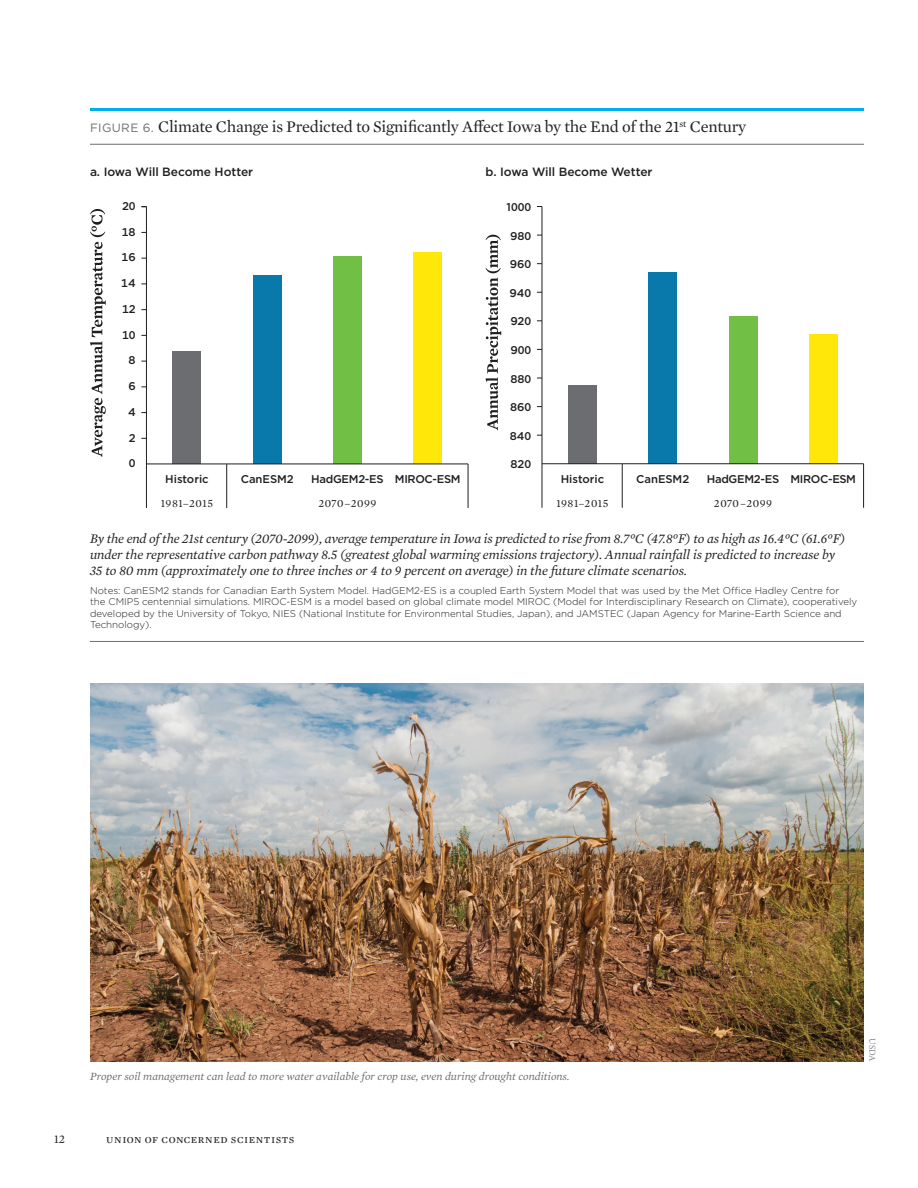
<style>
.page{position:relative;width:918px;height:1188px;background:#fff}
.page>*{position:absolute;margin:0;border:0;box-sizing:border-box;transform-origin:0 0}
.t1{font:16.5px "Mercury Text G1";letter-spacing:-.015em;color:#231f20}
.t2{font:italic 13.5px/15.8px "Mercury Text G1";letter-spacing:-.005em;color:#231f20}
.t3{font:500 12px "Gotham";letter-spacing:-.005em;color:#231f20}
.t4{font:12px "Mercury Text G1";letter-spacing:.045em;color:#231f20}
.t5{font:italic 11.25px "Mercury Text G1";color:#6c6d70}
.t6{font:500 11.25px "Gotham";color:#211e1e}
.t7{font:11.25px "Mercury Text G1";letter-spacing:.05em;color:#211e1e}
.t8{font:500 11.25px "Gotham";letter-spacing:-.025em;color:#211e1e}
.t9{font:500 11.25px "Gotham";letter-spacing:-.03em;color:#211e1e}
.t10{font:300 9.75px/11.2px "Gotham";color:#231f20}
.t11{font:9px "Minion Pro";color:#808285}
.s1{font-family:"Gotham";font-size:12px;color:#6c6d70}
</style>
<div class="page">
<hr style="left:90px;top:641px;width:774px;height:1px;background:#6c6d70">
<hr style="left:90px;top:108px;width:774px;height:3px;background:#00aeef">
<hr style="left:90px;top:144px;width:774px;height:1px;background:#6c6d70">
<div style="left:172px;top:351px;width:29px;height:113px;background:#6c6d70"></div>
<div style="left:253px;top:275px;width:29px;height:189px;background:#0879aa"></div>
<div style="left:333px;top:256px;width:29px;height:208px;background:#71bf44"></div>
<div style="left:414px;top:252px;width:28px;height:212px;background:#ffe709"></div>
<hr style="left:146px;top:464px;width:322px;height:1px;background:#211e1e">
<hr style="left:146px;top:207px;width:1px;height:257px;background:#211e1e">
<svg style="left:90px;top:209px;width:16px;height:248px"></svg>
<hr style="left:146px;top:463px;width:1px;height:45px;background:#211e1e">
<hr style="left:226px;top:464px;width:1px;height:44px;background:#211e1e">
<hr style="left:468px;top:464px;width:1px;height:44px;background:#211e1e">
<svg style="left:486px;top:235px;width:15px;height:195px"></svg>
<div style="left:568px;top:386px;width:29px;height:78px;background:#6c6d70"></div>
<div style="left:648px;top:272px;width:29px;height:192px;background:#0879aa"></div>
<div style="left:729px;top:316px;width:29px;height:148px;background:#71bf44"></div>
<div style="left:809px;top:335px;width:29px;height:129px;background:#ffe709"></div>
<hr style="left:542px;top:463px;width:322px;height:1px;background:#211e1e">
<hr style="left:542px;top:207px;width:1px;height:257px;background:#211e1e">
<hr style="left:542px;top:464px;width:1px;height:44px;background:#211e1e">
<hr style="left:622px;top:464px;width:1px;height:44px;background:#211e1e">
<hr style="left:863px;top:464px;width:1px;height:44px;background:#211e1e">
<img style="left:90px;top:683px;width:774px;height:379px">
<h1 class="t1" style="left:90px;top:115px;width:658px"><span class="s1">FIGURE 6.</span> Climate Change is Predicted to Significantly Affect Iowa by the End of the 21<sup>st</sup> Century</h1>
<p class="t3" style="left:90px;top:164px;width:165px">a. Iowa Will Become Hotter</p>
<p class="t3" style="left:486px;top:164px;width:168px">b. Iowa Will Become Wetter</p>
<p class="t6" style="left:122px;top:199px;width:15px">20</p>
<p class="t6" style="left:122px;top:224px;width:15px">18</p>
<p class="t6" style="left:122px;top:250px;width:16px">16</p>
<p class="t6" style="left:121px;top:276px;width:16px">14</p>
<p class="t6" style="left:122px;top:301px;width:15px">12</p>
<p class="t6" style="left:122px;top:327px;width:15px">10</p>
<p class="t6" style="left:129px;top:353px;width:9px">8</p>
<p class="t6" style="left:128px;top:379px;width:9px">6</p>
<p class="t6" style="left:128px;top:404px;width:9px">4</p>
<p class="t6" style="left:129px;top:430px;width:8px">2</p>
<p class="t6" style="left:129px;top:456px;width:8px">0</p>
<p class="t6" style="left:165px;top:472px;width:45px">Historic</p>
<p class="t7" style="left:161px;top:496px;width:54px">1981–2015</p>
<p class="t6" style="left:241px;top:472px;width:54px">CanESM2</p>
<p class="t8" style="left:311px;top:472px;width:74px">HadGEM2-ES</p>
<p class="t7" style="left:318px;top:496px;width:60px">2070–2099</p>
<p class="t9" style="left:395px;top:472px;width:67px">MIROC-ESM</p>
<p class="t6" style="left:507px;top:200px;width:26px">1000</p>
<p class="t6" style="left:510px;top:228px;width:23px">980</p>
<p class="t6" style="left:510px;top:257px;width:23px">960</p>
<p class="t6" style="left:509px;top:285px;width:23px">940</p>
<p class="t6" style="left:510px;top:314px;width:22px">920</p>
<p class="t6" style="left:510px;top:343px;width:22px">900</p>
<p class="t6" style="left:510px;top:371px;width:22px">880</p>
<p class="t6" style="left:510px;top:400px;width:23px">860</p>
<p class="t6" style="left:510px;top:428px;width:23px">840</p>
<p class="t6" style="left:511px;top:457px;width:22px">820</p>
<p class="t6" style="left:561px;top:472px;width:45px">Historic</p>
<p class="t7" style="left:556px;top:495px;width:54px">1981–2015</p>
<p class="t6" style="left:636px;top:472px;width:54px">CanESM2</p>
<p class="t8" style="left:707px;top:472px;width:74px">HadGEM2-ES</p>
<p class="t7" style="left:714px;top:495px;width:60px">2070–2099</p>
<p class="t9" style="left:790px;top:472px;width:67px">MIROC-ESM</p>
<p class="t2" style="left:90px;top:530px;width:757px">By the end of the 21st century (2070-2099), average temperature in Iowa is predicted to rise from 8.7ºC (47.8ºF) to as high as 16.4ºC (61.6ºF) under the representative carbon pathway 8.5 (greatest global warming emissions trajectory). Annual rainfall is predicted to increase by<br>35 to 80 mm (approximately one to three inches or 4 to 9 percent on average) in the future climate scenarios.</p>
<p class="t10" style="left:90px;top:585px;width:769px">Notes: CanESM2 stands for Canadian Earth System Model. HadGEM2-ES is a coupled Earth System Model that was used by the Met Office Hadley Centre for the CMIP5 centennial simulations. MIROC-ESM is a model based on global climate model MIROC (Model for Interdisciplinary Research on Climate), cooperatively developed by the University of Tokyo, NIES (National Institute for Environmental Studies, Japan), and JAMSTEC (Japan Agency for Marine-Earth Science and Technology).</p>
<p class="t5" style="left:90px;top:1068px;width:481px">Proper soil management can lead to more water available for crop use, even during drought conditions.</p>
<p class="t4" style="left:54px;top:1130px;width:13px">12</p>
<p class="t4" style="left:106px;top:1130px;width:190px">union of concerned scientists</p>
<p class="t11" style="left:879px;top:1038px;width:25px;rotate:90deg">USDA</p>
</div>
